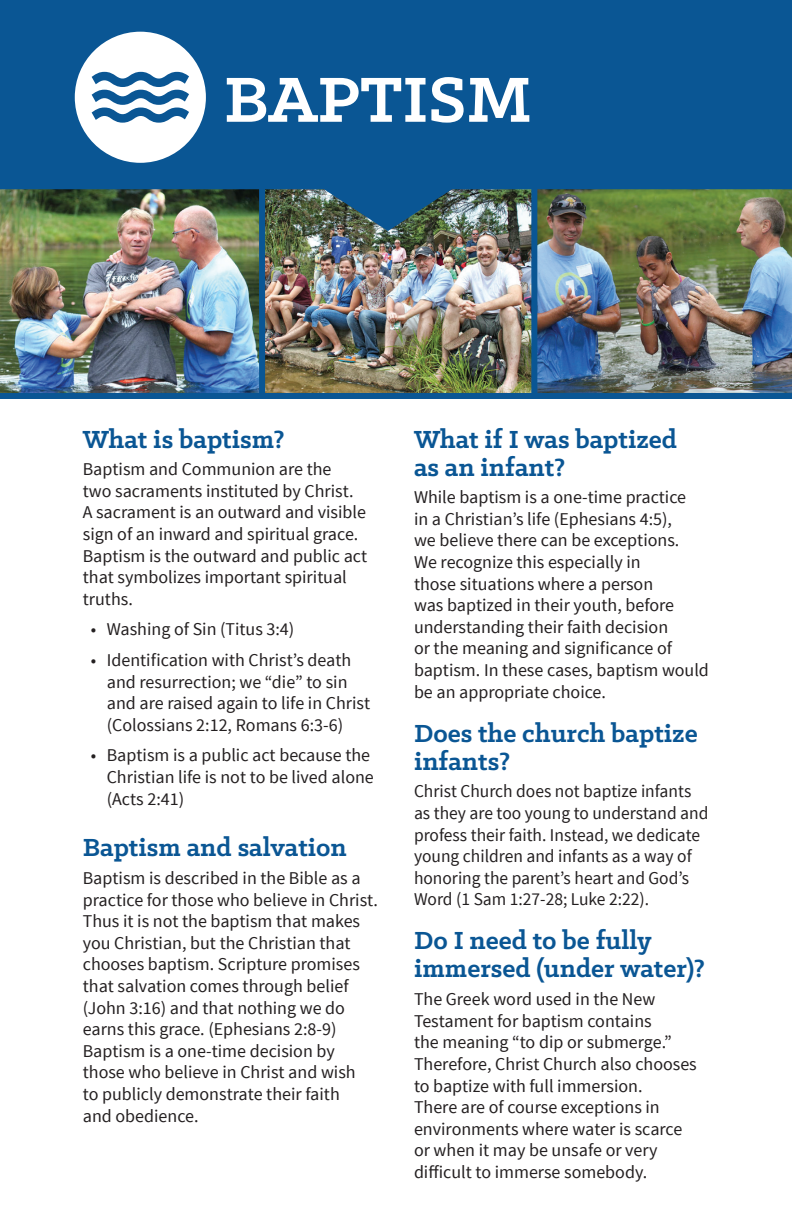
<style>
.page{position:relative;width:792px;height:1224px;background:#fff}
.page>*{position:absolute;margin:0;border:0;box-sizing:border-box;transform-origin:0 0}
.t1{font:700 72px "Klinic Slab";color:#fff}
.t2{font:700 28px/28px "Klinic Slab";color:#0a5694}
.t3{font:18px/21.6px "Source Sans Pro";color:#231f20}
</style>
<div class="page">
<img style="left:265px;top:231px;width:266px;height:162px">
<img style="left:537px;top:231px;width:255px;height:162px">
<img style="left:0;top:231px;width:259px;height:162px">
<svg style="left:0;top:0;width:792px;height:231px;background:#1b5c88"></svg>
<div style="left:75px;top:32px;width:131px;height:131px;background:#fff;border-radius:50%"></div>
<svg style="left:92px;top:72px;width:97px;height:51px"></svg>
<div style="left:0;top:393px;width:792px;height:6px;background:#0a5694"></div>
<div style="left:259px;top:186px;width:6px;height:211px;background:#0a5694"></div>
<div style="left:531px;top:188px;width:6px;height:211px;background:#0a5694"></div>
<p class="t1" style="left:224px;top:52px;width:310px">BAPTISM</p>
<p class="t2" style="left:83px;top:424px;width:203px">What is baptism?</p>
<p class="t3" style="left:83px;top:459px;width:285px">Baptism and Communion are the<br>two sacraments instituted by Christ.<br>A sacrament is an outward and visible sign of an inward and spiritual grace.</p>
<p class="t3" style="left:83px;top:545px;width:286px">Baptism is the outward and public act that symbolizes important spiritual truths.</p>
<p class="t3" style="left:91px;top:619px;width:205px">• Washing of Sin (Titus 3:4)</p>
<p class="t3" style="left:107px;top:650px;width:265px;text-indent:-16px">• Identification with Christ’s death and resurrection; we “die” to sin and are raised again to life in Christ (Colossians 2:12, Romans 6:3-6)</p>
<p class="t3" style="left:107px;top:745px;width:269px;text-indent:-16px">• Baptism is a public act because the<br>Christian life is not to be lived alone (Acts 2:41)</p>
<p class="t2" style="left:83px;top:833px;width:266px">Baptism and salvation</p>
<p class="t3" style="left:83px;top:868px;width:297px">Baptism is described in the Bible as a practice for those who believe in Christ.<br>Thus it is not the baptism that makes you Christian, but the Christian that chooses baptism. Scripture promises that salvation comes through belief (John 3:16) and that nothing we do earns this grace. (Ephesians 2:8-9)<br>Baptism is a one-time decision by those who believe in Christ and wish<br>to publicly demonstrate their faith<br>and obedience.</p>
<p class="t2" style="left:414px;top:424px;width:265px">What if I was baptized as an infant?</p>
<p class="t3" style="left:414px;top:487px;width:296px">While baptism is a one-time practice<br>in a Christian’s life (Ephesians 4:5),<br>we believe there can be exceptions.<br>We recognize this especially in<br>those situations where a person<br>was baptized in their youth, before understanding their faith decision<br>or the meaning and significance of baptism. In these cases, baptism would be an appropriate choice.</p>
<p class="t2" style="left:414px;top:718px;width:285px">Does the church baptize infants?</p>
<p class="t3" style="left:414px;top:781px;width:296px">Christ Church does not baptize infants as they are too young to understand and profess their faith. Instead, we dedicate young children and infants as a way of honoring the parent’s heart and God’s Word (1 Sam 1:27-28; Luke 2:22).</p>
<p class="t2" style="left:414px;top:926px;width:292px">Do I need to be fully immersed (under water)?</p>
<p class="t3" style="left:414px;top:989px;width:284px">The Greek word used in the New<br>Testament for baptism contains<br>the meaning “to dip or submerge.”<br>Therefore, Christ Church also chooses to baptize with full immersion.<br>There are of course exceptions in environments where water is scarce or when it may be unsafe or very difficult to immerse somebody.</p>
</div>
